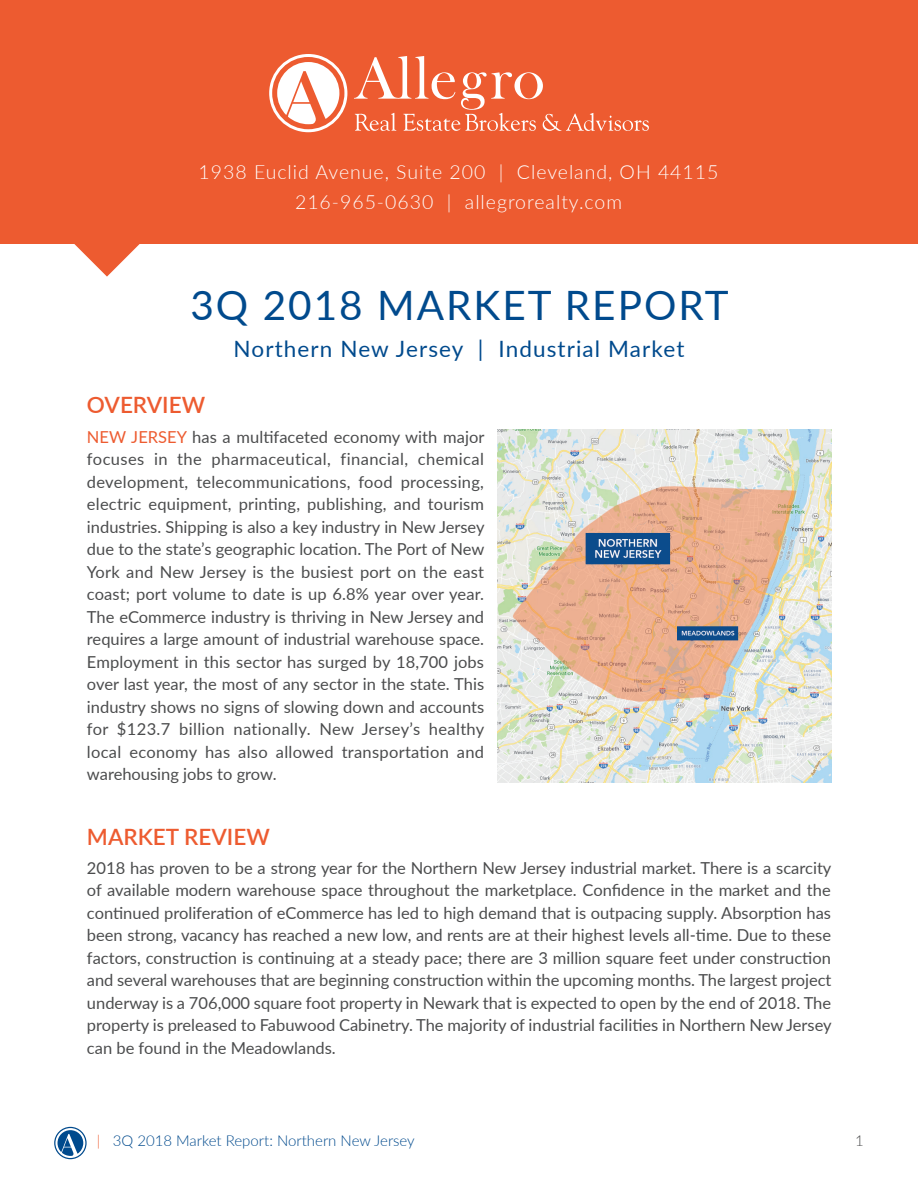
<style>
.page{position:relative;width:918px;height:1188px;background:#fff}
.page>*{position:absolute;margin:0;border:0;box-sizing:border-box;transform-origin:0 0}
.t1{font:40.5px "Lato";letter-spacing:.05em;color:#004a8d}
.t2{font:22.5px "Lato";letter-spacing:.05em;color:#004a8d}
.t3{font:600 22.5px "Lato";color:#ed5b30}
.t4{font:300 19.5px/30px "Lato";letter-spacing:.05em;color:#fff;text-align:center}
.t5{font:16.5px/22.5px "Lato";color:#4b4c4d;text-align:justify}
.t6{font:300 15px "Lato";color:#004a8d}
.t7{font:300 15px "Lato";color:#4b4c4d}
.s1{color:#ed5b30}
</style>
<div class="page">
<svg style="left:54px;top:1127px;width:33px;height:32px"></svg>
<div style="left:0;top:0;width:918px;height:243px;background:#ed5b30"></div>
<svg style="left:70px;top:243px;width:74px;height:34px"></svg>
<svg style="left:269px;top:54px;width:78px;height:78px"></svg>
<svg style="left:354px;top:56px;width:295px;height:75px"></svg>
<img style="left:498px;top:430px;width:333px;height:353px">
<p class="t4" style="left:199px;top:156px;width:521px">1938 Euclid Avenue, Suite 200 | Cleveland, OH 44115<br>216-965-0630 | allegrorealty.com</p>
<h1 class="t1" style="left:190px;top:276px;width:540px">3Q 2018 MARKET REPORT</h1>
<h2 class="t2" style="left:234px;top:333px;width:452px">Northern New Jersey | Industrial Market</h2>
<h2 class="t3" style="left:87px;top:389px;width:120px">OVERVIEW</h2>
<p class="t5" style="left:87px;top:425px;width:399px"><span class="s1">NEW JERSEY</span> has a multifaceted economy with major focuses in the pharmaceutical, financial, chemical development, telecommunications, food processing, electric equipment, printing, publishing, and tourism industries. Shipping is also a key industry in New Jersey due to the state’s geographic location. The Port of New York and New Jersey is the busiest port on the east coast; port volume to date is up 6.8% year over year.<br>The eCommerce industry is thriving in New Jersey and requires a large amount of industrial warehouse space.<br>Employment in this sector has surged by 18,700 jobs over last year, the most of any sector in the state. This industry shows no signs of slowing down and accounts for $123.7 billion nationally. New Jersey’s healthy local economy has also allowed transportation and warehousing jobs to grow.</p>
<h2 class="t3" style="left:87px;top:820px;width:184px">MARKET REVIEW</h2>
<p class="t5" style="left:87px;top:856px;width:746px">2018 has proven to be a strong year for the Northern New Jersey industrial market. There is a scarcity of available modern warehouse space throughout the marketplace. Confidence in the market and the continued proliferation of eCommerce has led to high demand that is outpacing supply. Absorption has been strong, vacancy has reached a new low, and rents are at their highest levels all-time. Due to these factors, construction is continuing at a steady pace; there are 3 million square feet under construction and several warehouses that are beginning construction within the upcoming months. The largest project underway is a 706,000 square foot property in Newark that is expected to open by the end of 2018. The property is preleased to Fabuwood Cabinetry. The majority of industrial facilities in Northern New Jersey can be found in the Meadowlands.</p>
<p class="t6" style="left:97px;top:1130px;width:319px"><span class="s1">|</span> 3Q 2018 Market Report: Northern New Jersey</p>
<p class="t7" style="left:855px;top:1130px;width:10px">1</p>
</div>
